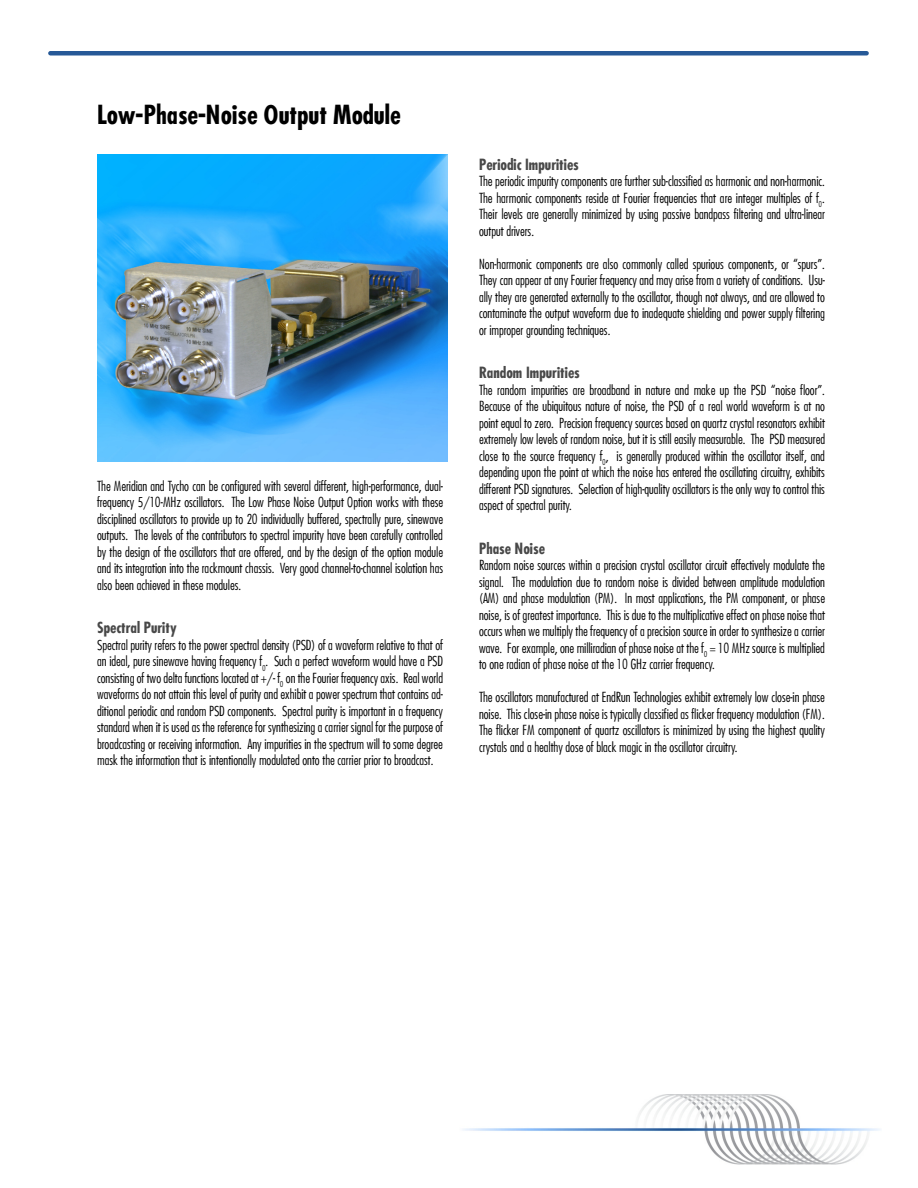
<style>
.page{position:relative;width:918px;height:1188px;background:#fff}
.page>*{position:absolute;margin:0;border:0;box-sizing:border-box;transform-origin:0 0}
.t1{font:700 condensed 25.5px "Futura";color:#000}
.t2{font:700 condensed 15px "Futura";color:#484848}
.t3{font:300 condensed 13.5px/16.5px "Futura";color:#000;text-align:justify}
</style>
<div class="page">
<img style="left:463px;top:1095px;width:417px;height:69px">
<div style="left:50px;top:51px;width:817px;height:5px;background:#265997"></div>
<img style="left:97px;top:155px;width:350px;height:306px">
<h1 class="t1" style="left:98px;top:98px;width:305px">Low-Phase-Noise Output Module</h1>
<p class="t3" style="left:97px;top:477px;width:347px">The Meridian and Tycho can be configured with several different, high-performance, dual&shy;frequency 5/10-MHz oscillators. The Low Phase Noise Output Option works with these disciplined oscillators to provide up to 20 individually buffered, spectrally pure, sinewave outputs. The levels of the contributors to spectral impurity have been carefully controlled by the design of the oscillators that are offered, and by the design of the option module and its integration into the rackmount chassis. Very good channel-to-channel isolation has also been achieved in these modules.</p>
<p class="t2" style="left:97px;top:618px;width:81px">Spectral Purity</p>
<p class="t3" style="left:97px;top:636px;width:347px">Spectral purity refers to the power spectral density (PSD) of a waveform relative to that of an ideal, pure sinewave having frequency f<sub>0</sub>. Such a perfect waveform would have a PSD consisting of two delta functions located at +/- f<sub>0</sub> on the Fourier frequency axis. Real world waveforms do not attain this level of purity and exhibit a power spectrum that contains ad&shy;ditional periodic and random PSD components. Spectral purity is important in a frequency standard when it is used as the reference for synthesizing a carrier signal for the purpose of broadcasting or receiving information. Any impurities in the spectrum will to some degree mask the information that is intentionally modulated onto the carrier prior to broadcast.</p>
<p class="t2" style="left:479px;top:154px;width:101px">Periodic Impurities</p>
<p class="t3" style="left:479px;top:173px;width:347px">The periodic impurity components are further sub-classified as harmonic and non-harmonic.<br>The harmonic components reside at Fourier frequencies that are integer multiples of f<sub>0</sub>.<br>Their levels are generally minimized by using passive bandpass filtering and ultra-linear output drivers.</p>
<p class="t3" style="left:479px;top:255px;width:347px">Non-harmonic components are also commonly called spurious components, or “spurs”.<br>They can appear at any Fourier frequency and may arise from a variety of conditions. Usu&shy;ally they are generated externally to the oscillator, though not always, and are allowed to contaminate the output waveform due to inadequate shielding and power supply filtering or improper grounding techniques.</p>
<p class="t2" style="left:479px;top:363px;width:102px">Random Impurities</p>
<p class="t3" style="left:479px;top:381px;width:347px">The random impurities are broadband in nature and make up the PSD “noise floor”.<br>Because of the ubiquitous nature of noise, the PSD of a real world waveform is at no point equal to zero. Precision frequency sources based on quartz crystal resonators exhibit extremely low levels of random noise, but it is still easily measurable. The PSD measured close to the source frequency f<sub>0</sub>, is generally produced within the oscillator itself, and depending upon the point at which the noise has entered the oscillating circuitry, exhibits different PSD signatures. Selection of high-quality oscillators is the only way to control this aspect of spectral purity.</p>
<p class="t2" style="left:479px;top:538px;width:68px">Phase Noise</p>
<p class="t3" style="left:479px;top:557px;width:347px">Random noise sources within a precision crystal oscillator circuit effectively modulate the signal. The modulation due to random noise is divided between amplitude modulation (AM) and phase modulation (PM). In most applications, the PM component, or phase noise, is of greatest importance. This is due to the multiplicative effect on phase noise that occurs when we multiply the frequency of a precision source in order to synthesize a carrier wave. For example, one milliradian of phase noise at the f<sub>0</sub> = 10 MHz source is multiplied to one radian of phase noise at the 10 GHz carrier frequency.</p>
<p class="t3" style="left:479px;top:689px;width:347px">The oscillators manufactured at EndRun Technologies exhibit extremely low close-in phase noise. This close-in phase noise is typically classified as flicker frequency modulation (FM).<br>The flicker FM component of quartz oscillators is minimized by using the highest quality crystals and a healthy dose of black magic in the oscillator circuitry.</p>
</div>
